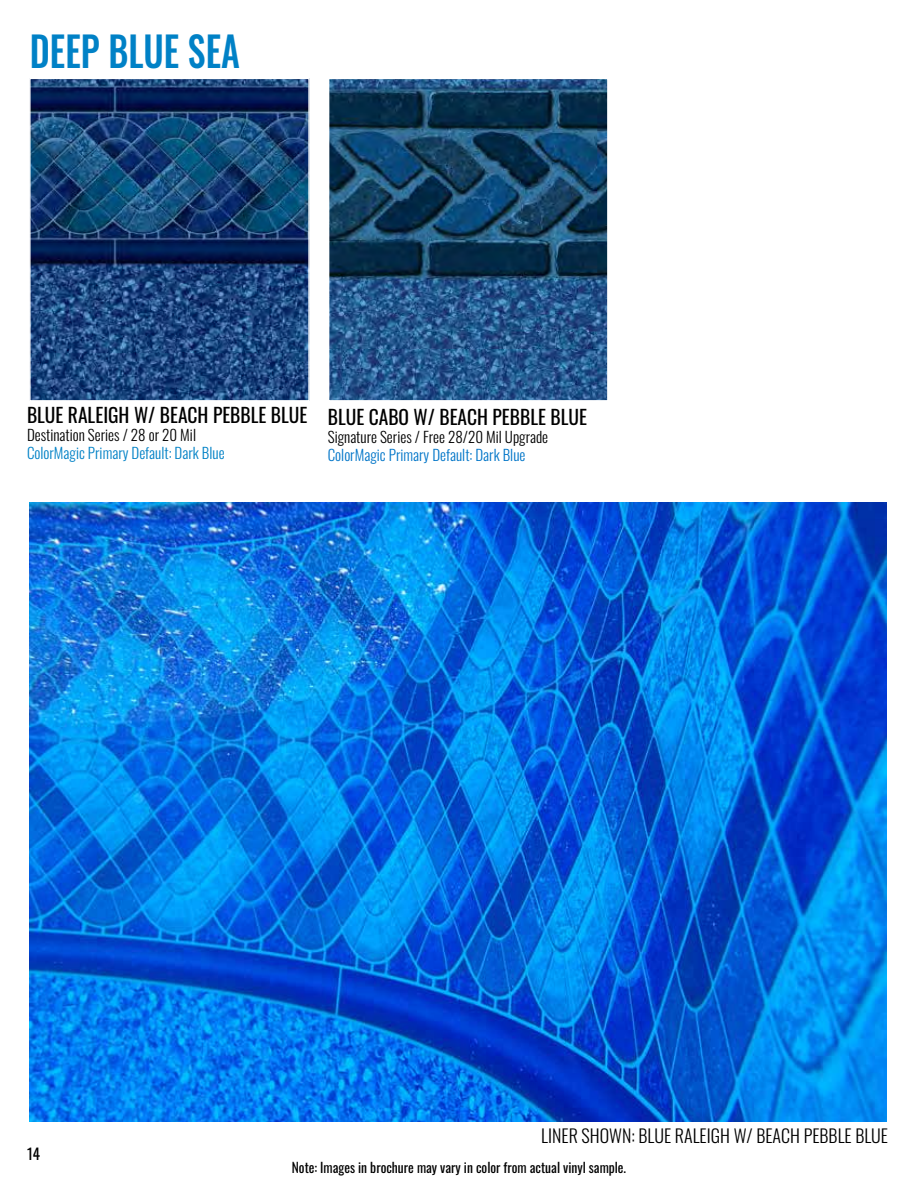
<style>
.page{position:relative;width:918px;height:1188px;background:#fff}
.page>*{position:absolute;margin:0;border:0;box-sizing:border-box;transform-origin:0 0}
.t1{font:500 41.4px "Oswald";color:#0081c6;scale:.87 1}
.t2{font:19.5px "Oswald";color:#000}
.t3{font:300 18px "Oswald";color:#000}
.t4{font:300 15px "Oswald";color:#000}
.t5{font:300 15px "Oswald";color:#0081c6}
.t6{font:300 15px "Oswald";color:#0075c8}
.t7{font:15px "Oswald";color:#000}
.t8{font:13.5px "Oswald";color:#000}
</style>
<div class="page">
<img style="left:32px;top:81px;width:275px;height:318px">
<div style="left:29px;top:78px;width:281px;height:324px;border:2px solid #fff"></div>
<img style="left:331px;top:81px;width:275px;height:318px">
<div style="left:328px;top:78px;width:281px;height:324px;border:2px solid #fff"></div>
<img style="left:30px;top:503px;width:856px;height:618px">
<h1 class="t1" style="left:30px;top:30px;width:243px">DEEP BLUE SEA</h1>
<h2 class="t2" style="left:27px;top:398px;width:282px">BLUE RALEIGH W/ BEACH PEBBLE BLUE</h2>
<p class="t4" style="left:27px;top:422px;width:171px">Destination Series / 28 or 20 Mil</p>
<p class="t5" style="left:27px;top:440px;width:199px">ColorMagic Primary Default: Dark Blue</p>
<h2 class="t2" style="left:328px;top:400px;width:261px">BLUE CABO W/ BEACH PEBBLE BLUE</h2>
<p class="t4" style="left:328px;top:424px;width:222px">Signature Series / Free 28/20 Mil Upgrade</p>
<p class="t6" style="left:328px;top:442px;width:199px">ColorMagic Primary Default: Dark Blue</p>
<p class="t3" style="left:541px;top:1120px;width:348px">LINER SHOWN: BLUE RALEIGH W/ BEACH PEBBLE BLUE</p>
<p class="t7" style="left:27px;top:1141px;width:15px">14</p>
<p class="t8" style="left:292px;top:1155px;width:336px">Note: Images in brochure may vary in color from actual vinyl sample.</p>
</div>
